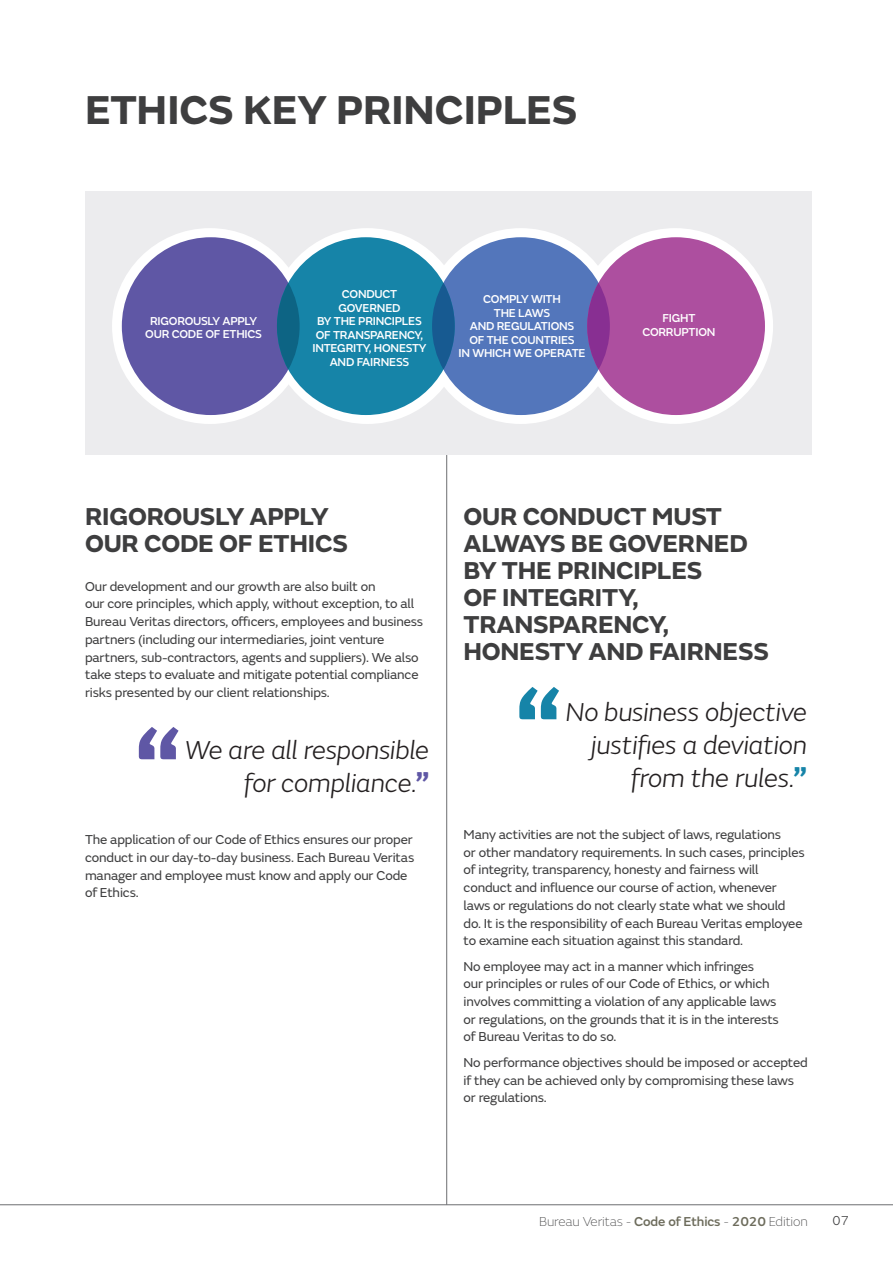
<style>
.page{position:relative;width:893px;height:1263px;background:#fff}
.page>*{position:absolute;margin:0;border:0;box-sizing:border-box;transform-origin:0 0}
.t1{font:700 101.25px "FS Emeric";color:#1684a8}
.t2{font:700 101.25px "FS Emeric";color:#5f57a5}
.t3{font:700 42px "FS Emeric";letter-spacing:-.005em;color:#3e3e3f}
.t4{font:italic 300 27px/33px "FS Emeric";letter-spacing:-.01em;color:#231f20;text-align:right}
.t5{font:700 25.5px/27px "FS Emeric";letter-spacing:-.01em;color:#3e3e3f}
.t6{font:13.5px/17.7px "FS Emeric";letter-spacing:-.01em;color:#3e3e3f}
.t7{font:100 13.5px "FS Emeric";letter-spacing:-.01em;color:#3e3e3f}
.t8{font:300 13.5px "FS Emeric";color:#3e3e3f}
.t9{font:500 12px/13.5px "FS Emeric";letter-spacing:-.02em;color:#fff;text-align:center}
.s1{font-weight:700;font-style:normal;font-size:30px;color:#1684a8}
.s2{font-weight:700;font-style:normal;font-size:30px;color:#5f57a5}
.s3{font-weight:500;color:#6d6c5c}
</style>
<div class="page">
<div style="left:85px;top:191px;width:726px;height:264px;background:#ececee"></div>
<hr style="left:0;top:1204px;width:893px;height:1px;background:#6c6d70">
<hr style="left:446px;top:455px;width:1px;height:750px;background:#6c6d70">
<div style="left:112px;top:228px;width:196px;height:196px;background:#fff;border-radius:50%"></div>
<div style="left:269px;top:228px;width:196px;height:196px;background:#fff;border-radius:50%"></div>
<div style="left:423px;top:228px;width:196px;height:196px;background:#fff;border-radius:50%"></div>
<div style="left:577px;top:228px;width:196px;height:196px;background:#fff;border-radius:50%"></div>
<div style="left:122px;top:237px;width:178px;height:178px;background:#5f57a5;border-radius:50%"></div>
<div style="left:432px;top:237px;width:178px;height:178px;background:#5376bb;border-radius:50%"></div>
<div style="left:277px;top:237px;width:178px;height:178px;background:#1684a8;border-radius:50%"></div>
<div style="left:587px;top:237px;width:178px;height:178px;background:#ad4f9f;border-radius:50%"></div>
<svg style="left:587px;top:283px;width:23px;height:87px"></svg>
<svg style="left:432px;top:283px;width:23px;height:87px;fill:#175a91"></svg>
<svg style="left:277px;top:283px;width:23px;height:87px"></svg>
<h2 class="t3" style="left:85px;top:94px;width:494px">ETHICS KEY PRINCIPLES</h2>
<p class="t9" style="left:145px;top:315px;width:118px">RIGOROUSLY APPLY<br>OUR CODE OF ETHICS</p>
<p class="t9" style="left:312px;top:288px;width:116px">CONDUCT<br>GOVERNED<br>BY THE PRINCIPLES<br>OF TRANSPARENCY,<br>INTEGRITY, HONESTY<br>AND FAIRNESS</p>
<p class="t9" style="left:459px;top:294px;width:128px">COMPLY WITH<br>THE LAWS<br>AND REGULATIONS<br>OF THE COUNTRIES<br>IN WHICH WE OPERATE</p>
<p class="t9" style="left:642px;top:313px;width:75px">FIGHT<br>CORRUPTION</p>
<h3 class="t5" style="left:85px;top:505px;width:264px">RIGOROUSLY APPLY<br>OUR CODE OF ETHICS</h3>
<p class="t6" style="left:85px;top:579px;width:340px">Our development and our growth are also built on<br>our core principles, which apply, without exception, to all Bureau Veritas directors, officers, employees and business partners (including our intermediaries, joint venture partners, sub-contractors, agents and suppliers). We also take steps to evaluate and mitigate potential compliance risks presented by our client relationships.</p>
<h3 class="t5" style="left:463px;top:505px;width:307px">OUR CONDUCT MUST<br>ALWAYS BE GOVERNED<br>BY THE PRINCIPLES<br>OF INTEGRITY,<br>TRANSPARENCY,<br>HONESTY AND FAIRNESS</h3>
<h1 class="t1" style="left:516px;top:683px;width:47px">“</h1>
<h3 class="t4" style="left:566px;top:698px;width:243px">No business objective justifies a deviation from the rules.<span class="s1">”</span></h3>
<h1 class="t2" style="left:135px;top:723px;width:47px">“</h1>
<h3 class="t4" style="left:185px;top:736px;width:246px">We are all responsible</h3>
<h3 class="t4" style="left:244px;top:769px;width:187px">for compliance.<span class="s2">”</span></h3>
<p class="t6" style="left:85px;top:832px;width:331px">The application of our Code of Ethics ensures our proper conduct in our day-to-day business. Each Bureau Veritas manager and employee must know and apply our Code of Ethics.</p>
<p class="t6" style="left:464px;top:827px;width:343px">Many activities are not the subject of laws, regulations<br>or other mandatory requirements. In such cases, principles of integrity, transparency, honesty and fairness will conduct and influence our course of action, whenever laws or regulations do not clearly state what we should do. It is the responsibility of each Bureau Veritas employee to examine each situation against this standard.</p>
<p class="t6" style="left:464px;top:958px;width:317px">No employee may act in a manner which infringes<br>our principles or rules of our Code of Ethics, or which involves committing a violation of any applicable laws or regulations, on the grounds that it is in the interests of Bureau Veritas to do so.</p>
<p class="t6" style="left:464px;top:1055px;width:346px">No performance objectives should be imposed or accepted if they can be achieved only by compromising these laws or regulations.</p>
<p class="t7" style="left:539px;top:1216px;width:270px">Bureau Veritas - <span class="s3">Code of Ethics</span> - <span class="s3">2020</span> Edition</p>
<p class="t8" style="left:833px;top:1215px;width:18px">07</p>
</div>
